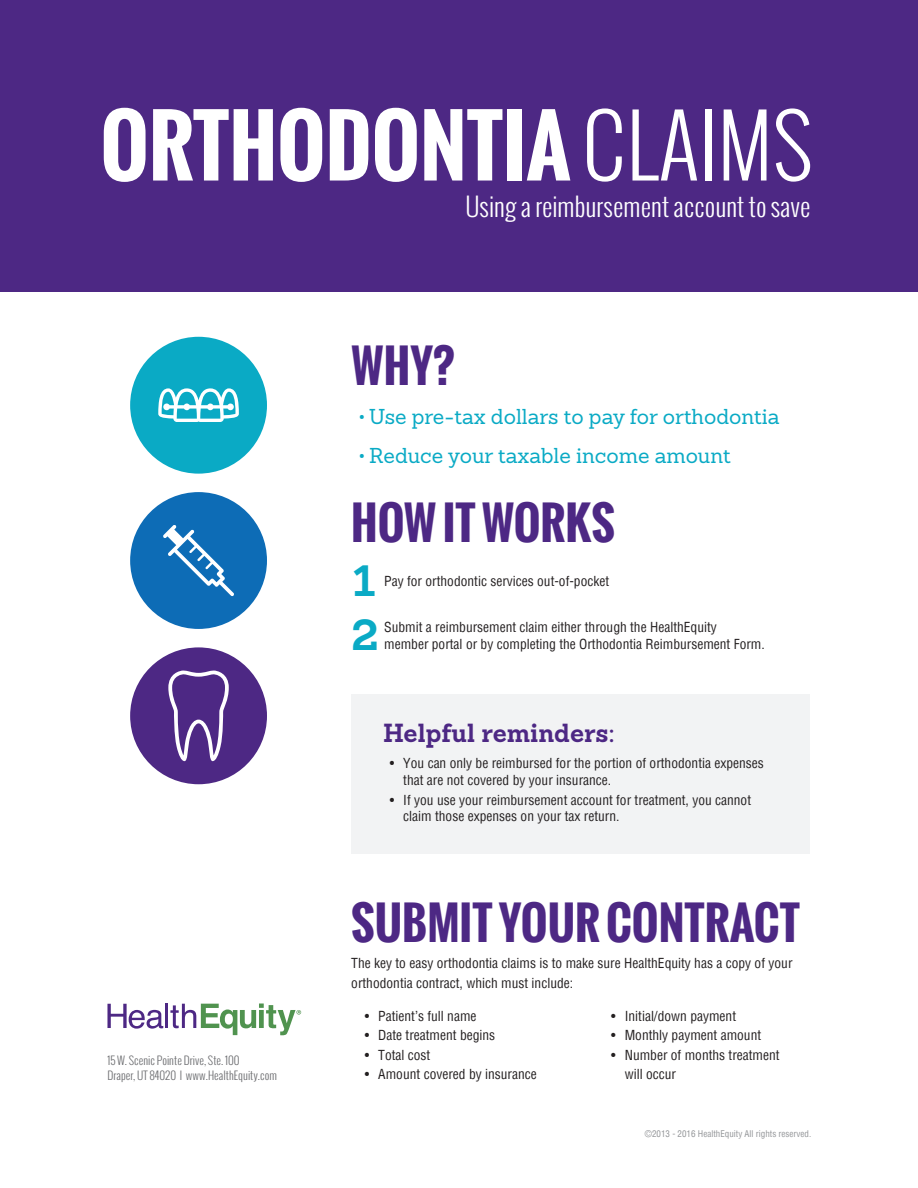
<style>
.page{position:relative;width:918px;height:1188px;background:#fff}
.page>*{position:absolute;margin:0;border:0;box-sizing:border-box;transform-origin:0 0}
.t1{font:700 81.15px "Oswald";color:#fff}
.t2{font:700 45px "Oswald";color:#4d2884}
.t3{font:700 42.75px/53.6px "Sanchez Slab";color:#0aaac5}
.t4{font:300 25.5px "Oswald";color:#fff}
.t5{font:700 25.5px "Sanchez Slab";color:#4d2884}
.t6{font:21px "Sanchez Slab";color:#0aaac5}
.t7{font:condensed 13.5px/16.5px "Helvetica";color:#231f20}
.t8{font:300 11.25px/15px "Oswald";color:#6c6d70}
.t9{font:condensed 9px "Helvetica";color:#939598}
.s1{font-weight:300;font-size:84.6px}
</style>
<div class="page">
<div style="left:351px;top:694px;width:459px;height:160px;background:#f2f3f4"></div>
<div style="left:0;top:0;width:918px;height:292px;background:#4d2884"></div>
<div style="left:130px;top:492px;width:137px;height:137px;background:#0d6cb6;border-radius:50%"></div>
<svg style="left:163px;top:525px;width:71px;height:71px"></svg>
<div style="left:130px;top:337px;width:137px;height:137px;background:#0aaac5;border-radius:50%"></div>
<svg style="left:158px;top:388px;width:81px;height:34px"></svg>
<div style="left:130px;top:647px;width:137px;height:137px;background:#4d2884;border-radius:50%"></div>
<svg style="left:168px;top:671px;width:61px;height:90px"></svg>
<svg style="left:107px;top:1004px;width:56px;height:25px"></svg>
<hr style="left:165px;top:1004px;width:3px;height:24px;background:#4d2884">
<svg style="left:170px;top:1004px;width:131px;height:31px"></svg>
<h1 class="t1" style="left:100px;top:85px;width:714px">ORTHODONTIA <span class="s1">CLAIMS</span></h1>
<h3 class="t4" style="left:465px;top:189px;width:347px">Using a reimbursement account to save</h3>
<h2 class="t2" style="left:351px;top:333px;width:105px">WHY?</h2>
<h3 class="t6" style="left:358px;top:403px;width:423px">• Use pre-tax dollars to pay for orthodontia</h3>
<h3 class="t6" style="left:358px;top:442px;width:374px">• Reduce your taxable income amount</h3>
<h2 class="t2" style="left:351px;top:490px;width:265px">HOW IT WORKS</h2>
<p class="t7" style="left:384px;top:572px;width:226px">Pay for orthodontic services out-of-pocket</p>
<p class="t7" style="left:384px;top:619px;width:382px">Submit a reimbursement claim either through the HealthEquity<br>member portal or by completing the Orthodontia Reimbursement Form.</p>
<h3 class="t3" style="left:351px;top:554px;width:29px">1<br>2</h3>
<p class="t8" style="left:107px;top:1053px;width:171px">15 W. Scenic Pointe Drive, Ste. 100<br>Draper, UT 84020 I www.HealthEquity.com</p>
<h3 class="t5" style="left:383px;top:715px;width:233px">Helpful reminders:</h3>
<p class="t7" style="left:403px;top:755px;width:362px;text-indent:-14px">• You can only be reimbursed for the portion of orthodontia expenses that are not covered by your insurance.</p>
<p class="t7" style="left:403px;top:792px;width:349px;text-indent:-14px">• If you use your reimbursement account for treatment, you cannot claim those expenses on your tax return.</p>
<h2 class="t2" style="left:351px;top:889px;width:450px">SUBMIT YOUR CONTRACT</h2>
<p class="t7" style="left:351px;top:953px;width:443px;line-height:19.5px">The key to easy orthodontia claims is to make sure HealthEquity has a copy of your orthodontia contract, which must include:</p>
<p class="t7" style="left:365px;top:1007px;width:113px">• Patient’s full name</p>
<p class="t7" style="left:365px;top:1027px;width:132px">• Date treatment begins</p>
<p class="t7" style="left:365px;top:1046px;width:67px">• Total cost</p>
<p class="t7" style="left:365px;top:1066px;width:174px">• Amount covered by insurance</p>
<p class="t7" style="left:611px;top:1007px;width:126px">• Initial/down payment</p>
<p class="t7" style="left:611px;top:1027px;width:151px">• Monthly payment amount</p>
<p class="t7" style="left:625px;top:1045px;width:156px;line-height:19.5px;text-indent:-14px">• Number of months treatment will occur</p>
<p class="t9" style="left:645px;top:1128px;width:168px">©2013 - 2016 HealthEquity All rights reserved.</p>
</div>
